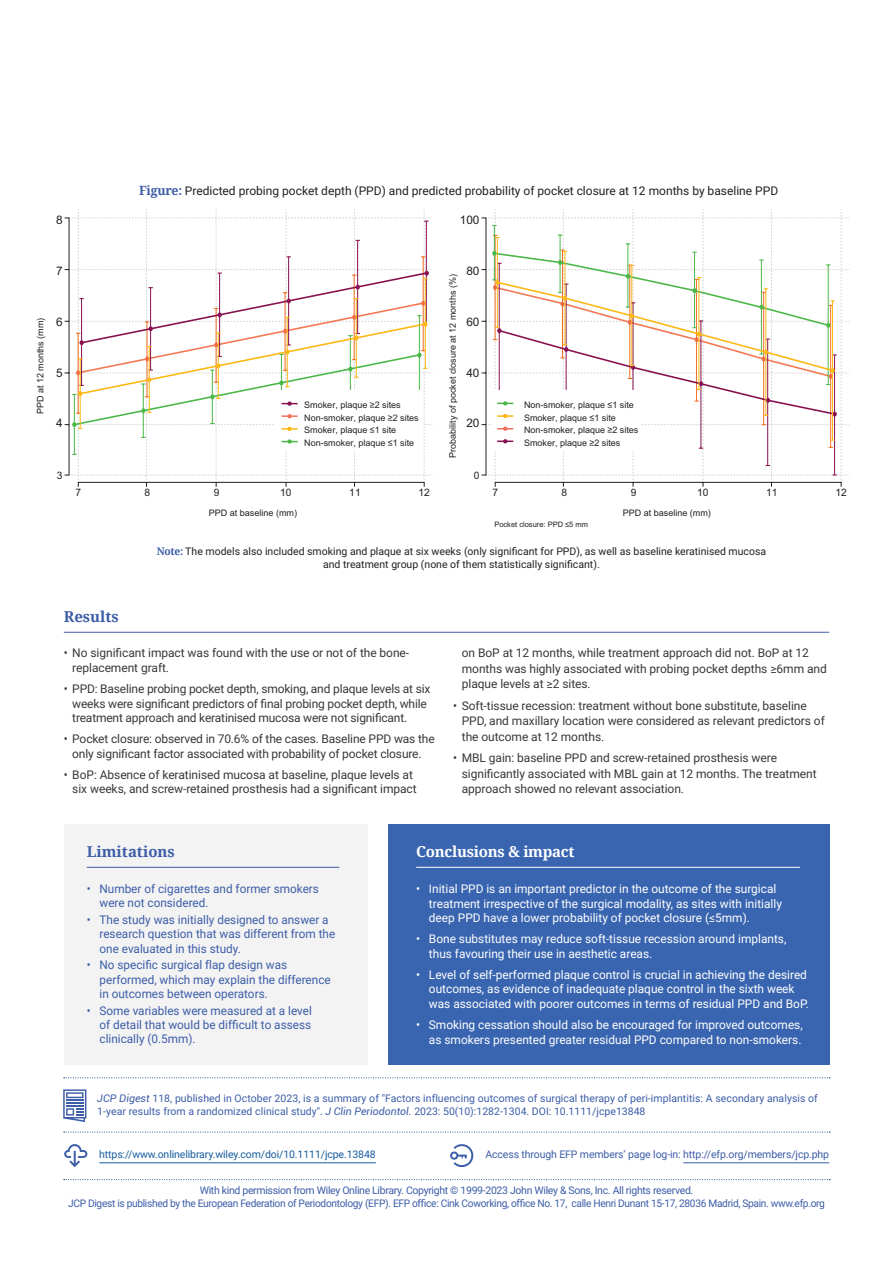
<style>
.page{position:relative;width:893px;height:1263px;background:#fff}
.page>*{position:absolute;margin:0;border:0;box-sizing:border-box;transform-origin:0 0}
.t1{font:700 15px "Noto Serif";color:#3c5da8}
.t2{font:700 15px "Noto Serif";letter-spacing:-.02em;color:#fff}
.t3{font:12px/15.3px "Roboto";letter-spacing:-.005em;color:#363838}
.t4{font:12px/14.5px "Roboto";color:#fff}
.t5{font:12px/14.4px "Roboto";color:#3c5da8}
.t6{font:12px "Roboto";color:#231f20}
.t7{font:11.85px "Arial";color:#231f20}
.t8{font:10.5px/12.6px "Roboto";letter-spacing:-.01em;color:#3c5da8}
.t9{font:10.5px/12.6px "Roboto";letter-spacing:-.03em;color:#3c5da8;text-align:center}
.t10{font:10.5px/12.6px "Roboto";color:#231f20;text-align:center}
.t11{font:10.5px "Roboto";letter-spacing:-.01em;color:#175d9e}
.t12{font:10.2px "Arial";color:#231f20}
.t13{font:9px/12.8px "Arial";color:#231f20}
.t14{font:7.5px "Arial";color:#231f20}
.s1{font-family:"Noto Serif";font-weight:700;font-size:12.75px;color:#3c5da8}
.s2{font-family:"Noto Serif";font-weight:700;color:#3c5da8}
.s3{font-style:italic}
</style>
<div class="page">
<svg style="left:65px;top:209px;width:368px;height:278px"></svg>
<svg style="left:481px;top:209px;width:369px;height:278px"></svg>
<div style="left:64px;top:824px;width:303px;height:240px;background:#f3f3f3"></div>
<hr style="left:87px;top:867px;width:252px;height:1px;background:#3c5da8">
<div style="left:388px;top:824px;width:442px;height:240px;background:#3965b0"></div>
<hr style="left:64px;top:632px;width:765px;height:1px;background:#3c5da8">
<svg style="left:64px;top:1179px;width:766px;height:1px"></svg>
<svg style="left:64px;top:1077px;width:766px;height:1px"></svg>
<svg style="left:63px;top:1089px;width:23px;height:33px"></svg>
<svg style="left:64px;top:1131px;width:766px;height:2px"></svg>
<hr style="left:99px;top:1162px;width:277px;height:1px;background:#175d9e">
<svg style="left:64px;top:1144px;width:24px;height:24px"></svg>
<hr style="left:683px;top:1162px;width:146px;height:1px;background:#3c5da8">
<svg style="left:450px;top:1144px;width:24px;height:24px"></svg>
<hr style="left:416px;top:867px;width:384px;height:1px;background:#fff">
<p class="t7" style="left:56px;top:212px;width:8px">8</p>
<p class="t6" style="left:139px;top:182px;width:641px"><span class="s1">Figure:</span> Predicted probing pocket depth (PPD) and predicted probability of pocket closure at 12 months by baseline PPD</p>
<p class="t7" style="left:460px;top:212px;width:21px">100</p>
<p class="t7" style="left:56px;top:263px;width:8px">7</p>
<p class="t13" style="left:34px;top:414px;width:98px;rotate:-90deg">PPD at 12 months (mm)</p>
<p class="t7" style="left:56px;top:314px;width:8px">6</p>
<p class="t7" style="left:56px;top:365px;width:8px">5</p>
<p class="t7" style="left:56px;top:415px;width:8px">4</p>
<p class="t12" style="left:57px;top:469px;width:7px">3</p>
<p class="t7" style="left:466px;top:263px;width:15px">80</p>
<p class="t13" style="left:446px;top:458px;width:185px;rotate:-90deg">Probability of pocket closure at 12 months (%)</p>
<p class="t7" style="left:466px;top:314px;width:15px">60</p>
<p class="t7" style="left:466px;top:365px;width:15px">40</p>
<p class="t13" style="left:304px;top:398px;width:116px">Smoker, plaque ≥2 sites<br>Non-smoker, plaque ≥2 sites<br>Smoker, plaque ≤1 site<br>Non-smoker, plaque ≤1 site</p>
<p class="t13" style="left:524px;top:398px;width:116px">Non-smoker, plaque ≤1 site<br>Smoker, plaque ≤1 site<br>Non-smoker, plaque ≥2 sites<br>Smoker, plaque ≥2 sites</p>
<p class="t7" style="left:466px;top:415px;width:15px">20</p>
<p class="t12" style="left:75px;top:485px;width:7px">7</p>
<p class="t12" style="left:145px;top:485px;width:7px">8</p>
<p class="t12" style="left:214px;top:485px;width:7px">9</p>
<p class="t12" style="left:280px;top:485px;width:13px">10</p>
<p class="t12" style="left:349px;top:485px;width:13px">11</p>
<p class="t12" style="left:418px;top:485px;width:13px">12</p>
<p class="t13" style="left:209px;top:506px;width:90px">PPD at baseline (mm)</p>
<p class="t12" style="left:474px;top:469px;width:7px">0</p>
<p class="t12" style="left:492px;top:485px;width:7px">7</p>
<p class="t12" style="left:562px;top:485px;width:7px">8</p>
<p class="t12" style="left:631px;top:485px;width:7px">9</p>
<p class="t12" style="left:697px;top:485px;width:13px">10</p>
<p class="t12" style="left:766px;top:485px;width:13px">11</p>
<p class="t12" style="left:835px;top:485px;width:13px">12</p>
<p class="t14" style="left:494px;top:519px;width:95px">Pocket closure: PPD ≤5 mm</p>
<p class="t13" style="left:623px;top:506px;width:90px">PPD at baseline (mm)</p>
<p class="t10" style="left:157px;top:545px;width:611px"><span class="s2">Note:</span> The models also included smoking and plaque at six weeks (only significant for PPD), as well as baseline keratinised mucosa and treatment group (none of them statistically significant).</p>
<p class="t1" style="left:64px;top:606px;width:57px">Results</p>
<p class="t3" style="left:72px;top:645px;width:338px;line-height:14.5px;text-indent:-9px">• No significant impact was found with the use or not of the bone&shy;replacement graft.</p>
<p class="t3" style="left:72px;top:681px;width:360px;line-height:14.5px;text-indent:-9px">• PPD: Baseline probing pocket depth, smoking, and plaque levels at six weeks were significant predictors of final probing pocket depth, while treatment approach and keratinised mucosa were not significant.</p>
<p class="t3" style="left:64px;top:731px;width:372px;line-height:14.5px;text-align:center">• Pocket closure: observed in 70.6% of the cases. Baseline PPD was the only significant factor associated with probability of pocket closure.</p>
<p class="t3" style="left:72px;top:766px;width:346px;line-height:14.5px;text-indent:-9px">• BoP: Absence of keratinised mucosa at baseline, plaque levels at six weeks, and screw-retained prosthesis had a significant impact</p>
<p class="t3" style="left:462px;top:645px;width:367px">on BoP at 12 months, while treatment approach did not. BoP at 12 months was highly associated with probing pocket depths ≥6mm and plaque levels at ≥2 sites.</p>
<p class="t3" style="left:462px;top:697px;width:365px;text-indent:-9px">• Soft-tissue recession: treatment without bone substitute, baseline<br>PPD, and maxillary location were considered as relevant predictors of the outcome at 12 months.</p>
<p class="t3" style="left:462px;top:750px;width:356px;text-indent:-9px">• MBL gain: baseline PPD and screw-retained prosthesis were significantly associated with MBL gain at 12 months. The treatment approach showed no relevant association.</p>
<p class="t1" style="left:87px;top:841px;width:90px">Limitations</p>
<p class="t5" style="left:100px;top:881px;width:221px;text-indent:-13px">• Number of cigarettes and former smokers were not considered.</p>
<p class="t5" style="left:100px;top:912px;width:237px;text-indent:-13px">• The study was initially designed to answer a research question that was different from the one evaluated in this study.</p>
<p class="t5" style="left:100px;top:957px;width:233px;text-indent:-13px">• No specific surgical flap design was performed, which may explain the difference in outcomes between operators.</p>
<p class="t5" style="left:100px;top:1003px;width:214px;text-align:justify;text-indent:-13px">• Some variables were measured at a level of detail that would be difficult to assess clinically (0.5mm).</p>
<p class="t2" style="left:416px;top:841px;width:160px">Conclusions &amp; impact</p>
<p class="t4" style="left:429px;top:881px;width:355px;text-indent:-13px">• Initial PPD is an important predictor in the outcome of the surgical treatment irrespective of the surgical modality, as sites with initially deep PPD have a lower probability of pocket closure (≤5mm).</p>
<p class="t4" style="left:429px;top:931px;width:359px;text-indent:-13px">• Bone substitutes may reduce soft-tissue recession around implants, thus favouring their use in aesthetic areas.</p>
<p class="t4" style="left:429px;top:967px;width:381px;text-indent:-13px">• Level of self-performed plaque control is crucial in achieving the desired outcomes, as evidence of inadequate plaque control in the sixth week was associated with poorer outcomes in terms of residual PPD and BoP.</p>
<p class="t4" style="left:416px;top:1017px;width:388px;text-align:right">• Smoking cessation should also be encouraged for improved outcomes, as smokers presented greater residual PPD compared to non-smokers.</p>
<p class="t8" style="left:97px;top:1091px;width:722px"><span class="s3">JCP Digest</span> 118, published in October 2023, is a summary of "Factors influencing outcomes of surgical therapy of peri-implantitis: A secondary analysis of<br>1-year results from a randomized clinical study". <span class="s3">J Clin Periodontol.</span> 2023: 50(10):1282-1304. DOI: 10.1111/jcpe13848</p>
<p class="t11" style="left:99px;top:1147px;width:278px">https://www.onlinelibrary.wiley.com/doi/10.1111/jcpe.13848</p>
<p class="t8" style="left:485px;top:1148px;width:345px">Access through EFP members’ page log-in: http://efp.org/members/jcp.php</p>
<p class="t9" style="left:68px;top:1184px;width:758px">With kind permission from Wiley Online Library. Copyright © 1999-2023 John Wiley &amp; Sons, Inc. All rights reserved.<br>JCP Digest is published by the European Federation of Periodontology (EFP). EFP office: Cink Coworking, office No. 17, calle Henri Dunant 15-17, 28036 Madrid, Spain. www.efp.org</p>
</div>
